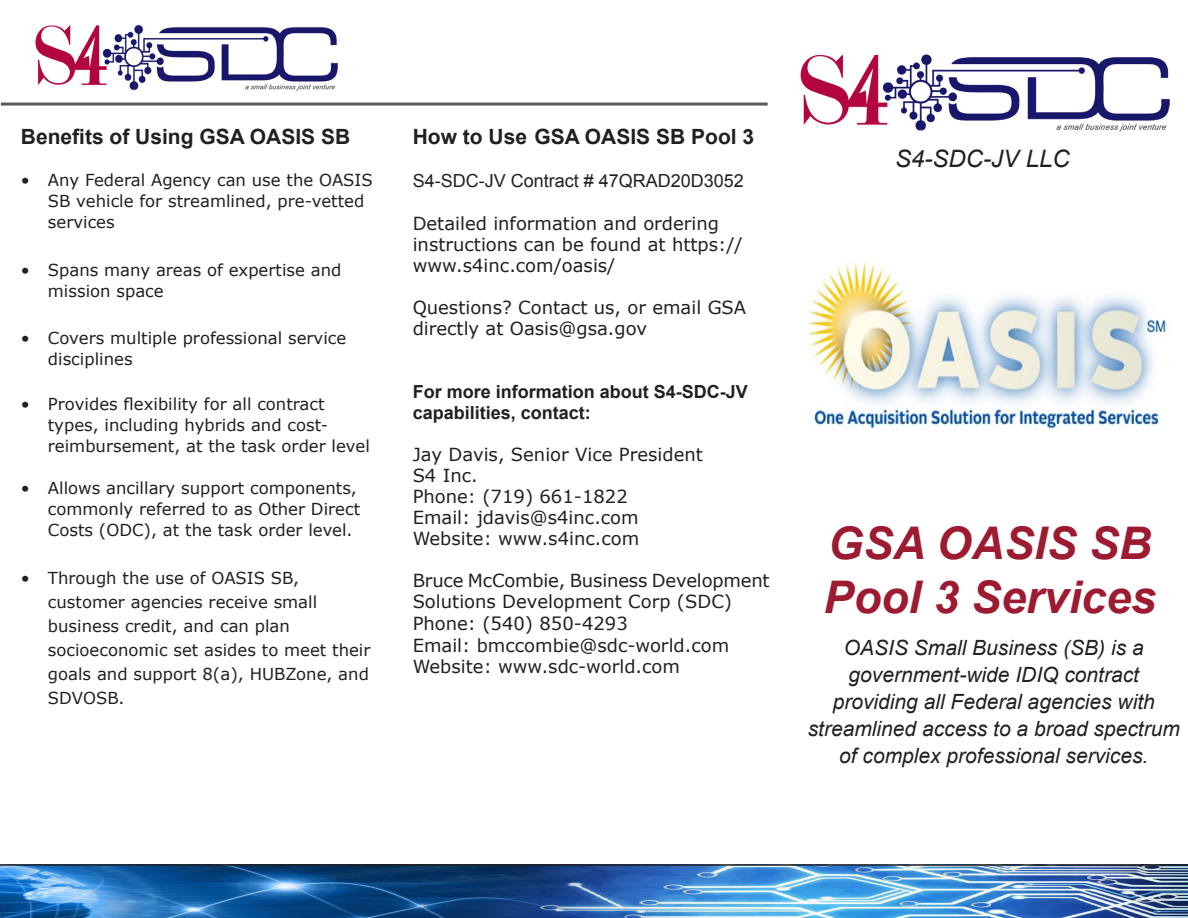
<style>
.page{position:relative;width:1188px;height:918px;background:#fff}
.page>*{position:absolute;margin:0;border:0;box-sizing:border-box;transform-origin:0 0}
.t1{font:italic 700 45px/54px "Arial";color:#9c1b31}
.t2{font:italic 24px "Arial";color:#231f20}
.t3{font:italic 21px/27px "Arial";color:#231f20;text-align:center}
.Heading1{font:700 21px "Arial";color:#231f20}
.Heading1-2{font:18px/21px "Verdana";color:#231f20}
.Heading1-3{font:700 18px "Arial";color:#231f20}
.Heading1-4{font:18px "Arial";color:#231f20}
.t4{font:16.5px/21px "Verdana";color:#231f20}
</style>
<div class="page">
<img style="left:800px;top:54px;width:370px;height:78px">
<img style="left:35px;top:24px;width:302px;height:67px">
<img style="left:808px;top:262px;width:358px;height:167px">
<img style="left:0;top:864px;width:1188px;height:54px">
<hr style="left:1px;top:103px;width:767px;height:3px;background:#57585a">
<p class="Heading1" style="left:21px;top:122px;width:331px">Benefits of Using GSA OASIS SB</p>
<p class="t4" style="left:48px;top:170px;width:326px;text-indent:-27px">• Any Federal Agency can use the OASIS<br>SB vehicle for streamlined, pre-vetted services</p>
<p class="t4" style="left:48px;top:259px;width:295px;text-indent:-27px">• Spans many areas of expertise and mission space</p>
<p class="t4" style="left:48px;top:328px;width:300px;text-indent:-27px">• Covers multiple professional service disciplines</p>
<p class="t4" style="left:48px;top:393px;width:323px;text-indent:-27px">• Provides flexibility for all contract types, including hybrids and cost&shy;reimbursement, at the task order level</p>
<p class="t4" style="left:48px;top:477px;width:314px;text-indent:-27px">• Allows ancillary support components, commonly referred to as Other Direct<br>Costs (ODC), at the task order level.</p>
<p class="t4" style="left:48px;top:566px;width:324px;line-height:24px;text-indent:-27px">• Through the use of OASIS SB, customer agencies receive small business credit, and can plan socioeconomic set asides to meet their goals and support 8(a), HUBZone, and<br>SDVOSB.</p>
<p class="Heading1" style="left:413px;top:122px;width:343px">How to Use GSA OASIS SB Pool 3</p>
<p class="Heading1-4" style="left:413px;top:168px;width:333px">S4-SDC-JV Contract # 47QRAD20D3052</p>
<p class="Heading1-2" style="left:413px;top:213px;width:332px">Detailed information and ordering instructions can be found at https:// www.s4inc.com/oasis/</p>
<p class="Heading1-2" style="left:413px;top:297px;width:335px">Questions? Contact us, or email GSA directly at Oasis@gsa.gov</p>
<p class="Heading1-3" style="left:413px;top:379px;width:337px">For more information about S4-SDC-JV</p>
<p class="Heading1-3" style="left:413px;top:400px;width:180px">capabilities, contact:</p>
<p class="Heading1-2" style="left:413px;top:444px;width:292px">Jay Davis, Senior Vice President</p>
<p class="Heading1-2" style="left:413px;top:465px;width:66px">S4 Inc.</p>
<p class="Heading1-2" style="left:413px;top:486px;width:217px">Phone: (719) 661-1822</p>
<p class="Heading1-2" style="left:413px;top:507px;width:228px">Email: jdavis@s4inc.com</p>
<p class="Heading1-2" style="left:413px;top:528px;width:228px">Website: www.s4inc.com</p>
<p class="Heading1-2" style="left:413px;top:570px;width:358px">Bruce McCombie, Business Development</p>
<p class="Heading1-2" style="left:413px;top:591px;width:321px">Solutions Development Corp (SDC)</p>
<p class="Heading1-2" style="left:413px;top:613px;width:217px">Phone: (540) 850-4293</p>
<p class="Heading1-2" style="left:413px;top:634px;width:318px">Email: bmccombie@sdc-world.com</p>
<p class="Heading1-2" style="left:413px;top:655px;width:269px">Website: www.sdc-world.com</p>
<p class="t2" style="left:895px;top:143px;width:176px">S4-SDC-JV LLC</p>
<p class="t1" style="left:824px;top:518px;width:334px">GSA OASIS SB<br>Pool 3 Services</p>
<p class="t3" style="left:808px;top:634px;width:374px">OASIS Small Business (SB) is a government-wide IDIQ contract providing all Federal agencies with streamlined access to a broad spectrum of complex professional services.</p>
</div>
